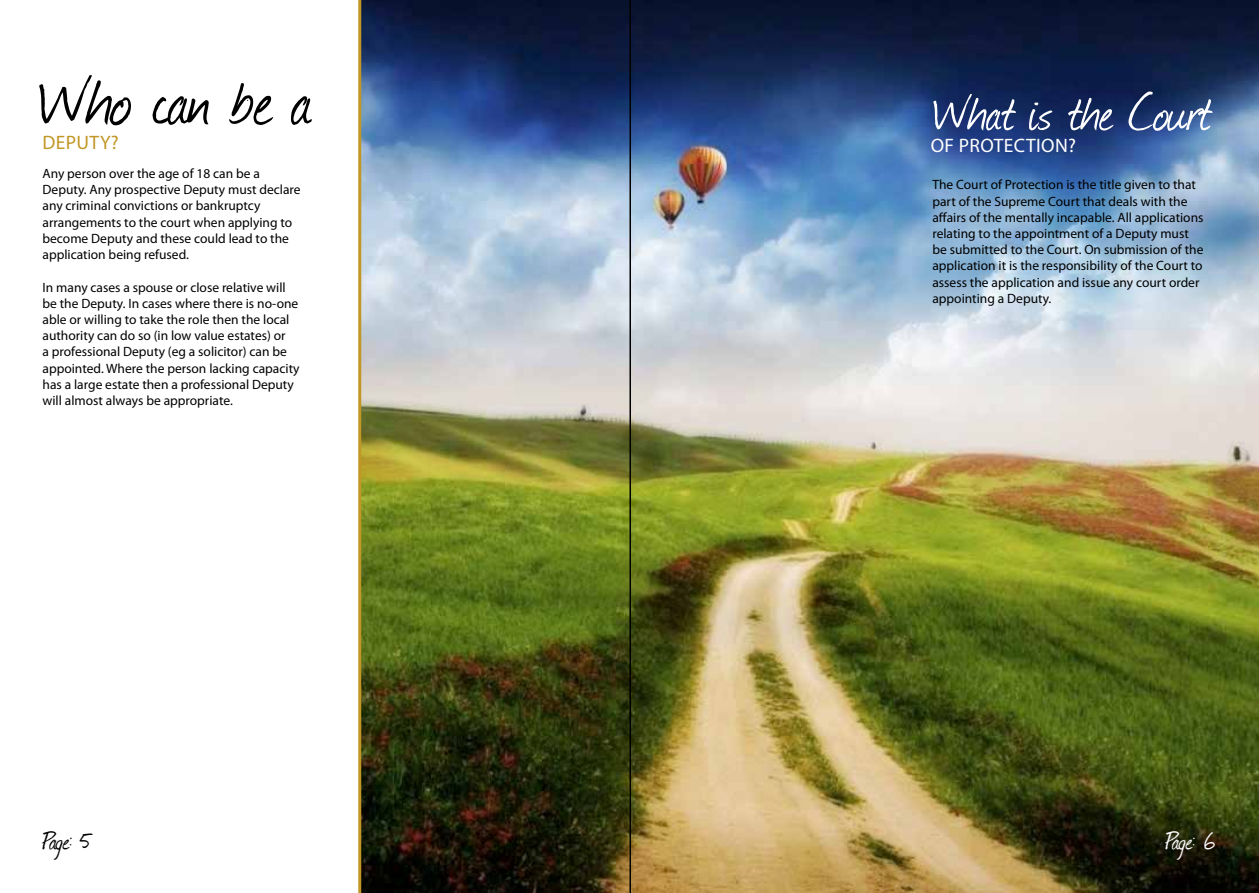
<style>
.page{position:relative;width:1259px;height:893px;background:#fff}
.page>*{position:absolute;margin:0;border:0;box-sizing:border-box;transform-origin:0 0}
.t1{font:84px "Journal";color:#000}
.t2{font:61.5px "Journal";color:#fff}
.t3{font:30px "Journal";color:#000}
.t4{font:30px "Journal";color:#fff}
.t5{font:19.5px "Myriad Pro";letter-spacing:.02em;color:#fff}
.t6{font:19.5px "Myriad Pro";letter-spacing:.02em;color:#c19726}
.t7{font:13.5px/16.2px "Myriad Pro";color:#000}
</style>
<div class="page">
<img style="left:361px;top:0;width:898px;height:893px">
<hr style="left:358px;top:0;width:3px;height:893px;background:#c19726">
<hr style="left:629px;top:0;width:2px;height:893px;background:#000">
<h1 class="t1" style="left:38px;top:43px;width:275px">Who can be a</h1>
<h3 class="t6" style="left:42px;top:130px;width:78px">Deputy?</h3>
<p class="t7" style="left:43px;top:165px;width:260px">Any person over the age of 18 can be a Deputy. Any prospective Deputy must declare any criminal convictions or bankruptcy arrangements to the court when applying to become Deputy and these could lead to the application being refused.</p>
<p class="t7" style="left:43px;top:279px;width:259px">In many cases a spouse or close relative will be the Deputy. In cases where there is no-one able or willing to take the role then the local authority can do so (in low value estates) or<br>a professional Deputy (eg a solicitor) can be appointed. Where the person lacking capacity has a large estate then a professional Deputy will almost always be appropriate.</p>
<h2 class="t2" style="left:932px;top:70px;width:281px">What is the Court</h2>
<h3 class="t5" style="left:931px;top:134px;width:147px">of Protection?</h3>
<p class="t7" style="left:932px;top:177px;width:273px">The Court of Protection is the title given to that part of the Supreme Court that deals with the affairs of the mentally incapable. All applications relating to the appointment of a Deputy must be submitted to the Court. On submission of the application it is the responsibility of the Court to assess the application and issue any court order appointing a Deputy.</p>
<h3 class="t3" style="left:43px;top:821px;width:51px">Page: 5</h3>
<h3 class="t4" style="left:1165px;top:821px;width:52px">Page: 6</h3>
</div>
